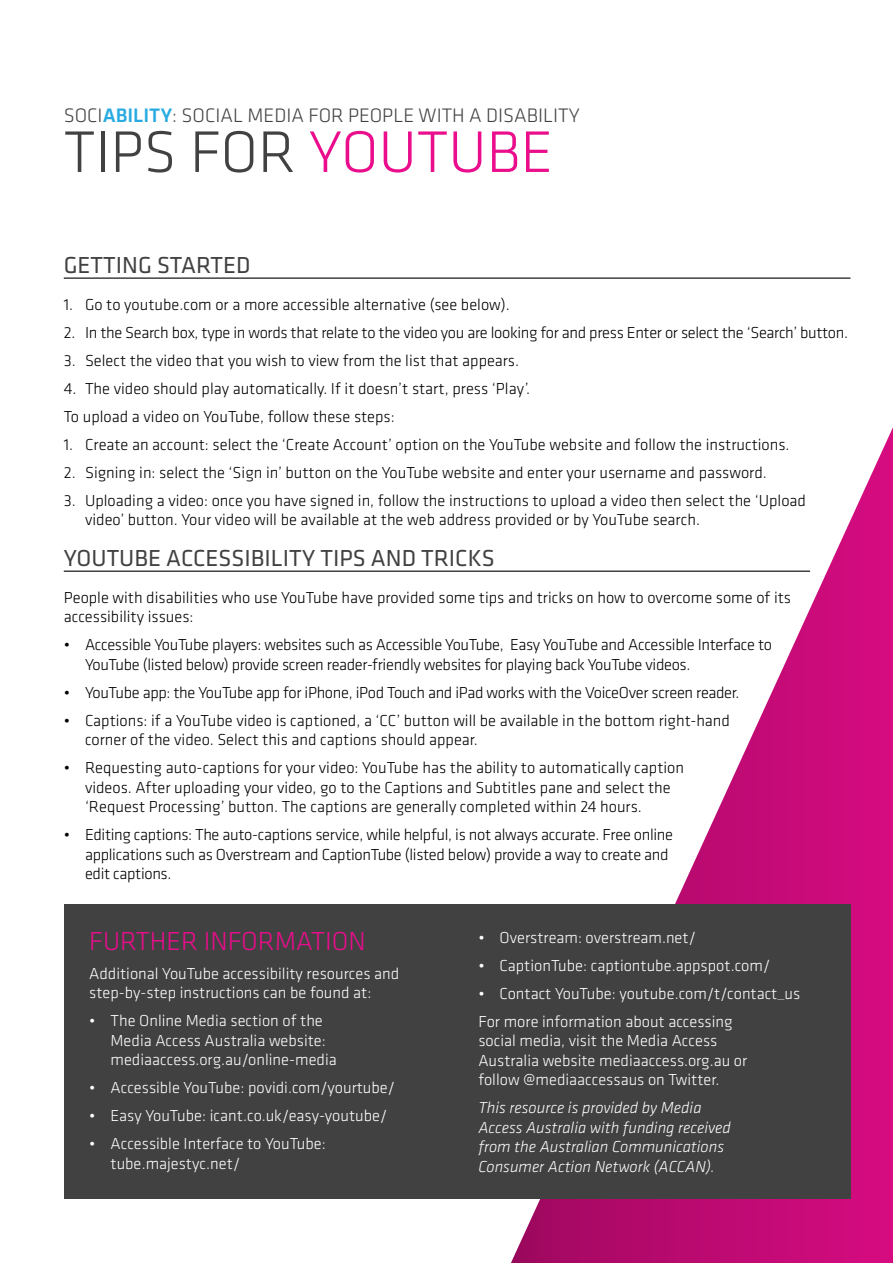
<style>
.page{position:relative;width:893px;height:1263px;background:#fff}
.page>*{position:absolute;margin:0;border:0;box-sizing:border-box;transform-origin:0 0}
.t1{font:300 60.75px "Klavika";color:#414142}
.t2{font:300 27px "Klavika";color:#ea0d8c}
.t3{font:24px "Klavika";color:#414142}
.t4{font:300 20.25px "Klavika";color:#414142}
.t5{font:300 16.5px/19.5px "Klavika";letter-spacing:-.005em;color:#000}
.t6{font:300 16.5px/19.5px "Klavika";color:#fff}
.t7{font:italic 300 16.5px/19.5px "Klavika";color:#fff}
.s1{font-weight:500;color:#29abe2}
.s2{color:#ea0d8c}
</style>
<div class="page">
<svg style="left:501px;top:277px;width:392px;height:986px"></svg>
<hr style="left:64px;top:277px;width:786px;height:2px;background:#414142">
<hr style="left:64px;top:570px;width:746px;height:2px;background:#414142">
<div style="left:64px;top:905px;width:786px;height:294px;background:#414142"></div>
<p class="t4" style="left:64px;top:104px;width:517px">Soci<span class="s1">ability</span>: social media for people with a disability</p>
<h1 class="t1" style="left:64px;top:119px;width:491px">Tips for <span class="s2">YouTube</span></h1>
<h3 class="t3" style="left:64px;top:252px;width:108px">GETTING START</h3>
<h3 class="t3" style="left:223px;top:252px;width:29px">ED</h3>
<p class="t5" style="left:64px;top:295px;width:447px">1. Go to youtube.com or a more accessible alternative (see below).</p>
<p class="t5" style="left:64px;top:323px;width:786px">2. I n the Search box, type in words that relate to the video you are looking for and press Enter or select the ‘Search’ button.</p>
<p class="t5" style="left:64px;top:351px;width:457px">3. Select the video that you wish to view from the list that appears.</p>
<p class="t5" style="left:64px;top:374px;width:468px;line-height:28px">4. The video should play automatically. If it doesn’t start, press ‘Play’.<br>To upload a video on YouTube, follow these steps:</p>
<p class="t5" style="left:64px;top:435px;width:727px">1. Create an account: select the ‘Create Account’ option on the YouTube website and follow the instructions.</p>
<p class="t5" style="left:64px;top:463px;width:704px">2. Signing in: select the ‘Sign in’ button on the YouTube website and enter your username and password.</p>
<p class="t5" style="left:85px;top:491px;width:722px;text-indent:-21px">3. Uploading a video: once you have signed in, follow the instructions to upload a video then select the ‘Upload video’ button. Your video will be available at the web address provided or by YouTube search.</p>
<h3 class="t3" style="left:64px;top:545px;width:70px">YOUTUBE</h3>
<h3 class="t3" style="left:166px;top:545px;width:330px">ACCESSIBILITY TIPS AND TRICKS</h3>
<p class="t5" style="left:64px;top:588px;width:729px">People with disabilities who use YouTube have provided some tips and tricks on how to overcome some of its accessibility issues:</p>
<p class="t5" style="left:85px;top:635px;width:688px;text-indent:-21px">• Accessible YouTube players: websites such as Accessible YouTube, Easy YouTube and Accessible Interface to<br>YouTube (listed below) provide screen reader-friendly websites for playing back YouTube videos.</p>
<p class="t5" style="left:64px;top:683px;width:677px">• YouTube app: the YouTube app for iPhone, iPod Touch and iPad works with the VoiceOver screen reader.</p>
<p class="t5" style="left:85px;top:711px;width:646px;text-indent:-21px">• Captions: if a YouTube video is captioned, a ‘CC’ button will be available in the bottom right-hand corner of the video. Select this and captions should appear.</p>
<p class="t5" style="left:85px;top:758px;width:600px;text-indent:-21px">• Requesting auto-captions for your video: YouTube has the ability to automatically caption videos. After uploading your video, go to the Captions and Subtitles pane and select the ‘Request Processing’ button. The captions are generally completed within 24 hours.</p>
<p class="t5" style="left:85px;top:825px;width:590px;text-indent:-21px">• Editing captions: The auto-captions service, while helpful, is not always accurate. Free online applications such as Overstream and CaptionTube (listed below) provide a way to create and edit captions.</p>
<h2 class="t2" style="left:89px;top:927px;width:17px">FURTHER</h2>
<h2 class="t2" style="left:204px;top:927px;width:40px">INFORMATIO</h2>
<h2 class="t2" style="left:349px;top:927px;width:19px">N</h2>
<p class="t6" style="left:89px;top:963px;width:311px">Additional YouTube accessibility resources and step-by-step instructions can be found at:</p>
<p class="t6" style="left:111px;top:1011px;width:228px;text-indent:-21px">• The Online Media section of the<br>Media Access Australia website: mediaaccess.org.au/online-media</p>
<p class="t6" style="left:89px;top:1078px;width:307px">• Accessible YouTube: povidi.com/yourtube/</p>
<p class="t6" style="left:89px;top:1106px;width:300px">• Easy YouTube: icant.co.uk/easy-youtube/</p>
<p class="t6" style="left:111px;top:1134px;width:217px;text-indent:-21px">• Accessible Interface to YouTube: tube.majestyc.net/</p>
<p class="t6" style="left:478px;top:928px;width:219px">• Overstream: overstream.net/</p>
<p class="t6" style="left:478px;top:956px;width:293px">• CaptionTube: captiontube.appspot.com/</p>
<p class="t6" style="left:478px;top:979px;width:323px;line-height:28px">• Contact YouTube: youtube.com/t/contact_us<br>For more information about accessing</p>
<p class="t6" style="left:478px;top:1031px;width:270px">social media, visit the Media Access<br>Australia website mediaaccess.org.au or follow @mediaaccessaus on Twitter.</p>
<p class="t7" style="left:478px;top:1098px;width:254px">This resource is provided by Media Access Australia with funding received from the Australian Communications Consumer Action Network (ACCAN).</p>
</div>
